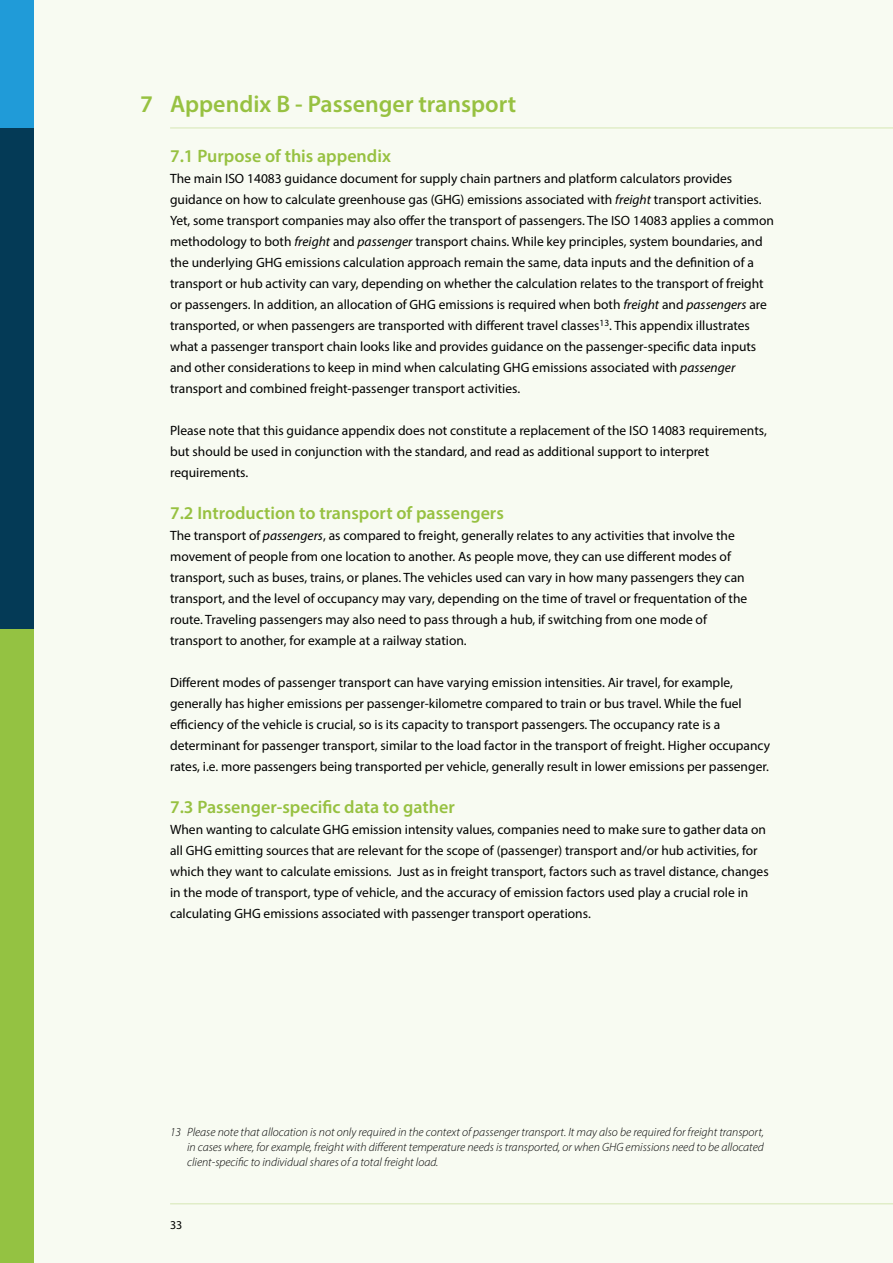
<style>
.page{position:relative;width:893px;height:1263px;background:#fff}
.page>*{position:absolute;margin:0;border:0;box-sizing:border-box;transform-origin:0 0}
.t1{font:600 24px "Myriad Pro";color:#97c141}
.t2{font:600 18px "Myriad Pro";color:#97c141}
.t3{font:13.5px/21px "Myriad Pro";color:#000}
.t4{font:italic 300 12px/15px "Myriad Pro";color:#000;text-align:justify}
.t5{font:12px "Myriad Pro";color:#000}
.s1{font-style:italic}
</style>
<div class="page">
<div style="left:34px;top:0;width:859px;height:1263px;background:#f8fbf2"></div>
<hr style="left:170px;top:1203px;width:723px;height:1px;background:#d5e6b3">
<div style="left:0;top:128px;width:34px;height:501px;background:#043a56"></div>
<div style="left:0;top:629px;width:34px;height:634px;background:#94c242"></div>
<div style="left:0;top:0;width:34px;height:128px;background:#209bd8"></div>
<hr style="left:170px;top:128px;width:723px;height:1px;background:#d5e6b3">
<h1 class="t1" style="left:140px;top:88px;width:14px">7</h1>
<h1 class="t1" style="left:170px;top:88px;width:348px">Appendix B - Passenger transport</h1>
<h2 class="t2" style="left:170px;top:145px;width:222px">7.1 Purpose of this appendix</h2>
<p class="t3" style="left:170px;top:168px;width:605px">The main ISO 14083 guidance document for supply chain partners and platform calculators provides guidance on how to calculate greenhouse gas (GHG) emissions associated with <span class="s1">freight</span> transport activities.<br>Yet, some transport companies may also offer the transport of passengers. The ISO 14083 applies a common methodology to both <span class="s1">freight</span> and <span class="s1">passenger</span> transport chains. While key principles, system boundaries, and the underlying GHG emissions calculation approach remain the same, data inputs and the definition of a transport or hub activity can vary, depending on whether the calculation relates to the transport of freight or passengers. In addition, an allocation of GHG emissions is required when both <span class="s1">freight</span> and <span class="s1">passengers</span> are transported, or when passengers are transported with different travel classes<sup>13</sup>. This appendix illustrates what a passenger transport chain looks like and provides guidance on the passenger-specific data inputs and other considerations to keep in mind when calculating GHG emissions associated with <span class="s1">passenger </span>transport and combined freight-passenger transport activities.</p>
<p class="t3" style="left:170px;top:420px;width:598px">Please note that this guidance appendix does not constitute a replacement of the ISO 14083 requirements, but should be used in conjunction with the standard, and read as additional support to interpret requirements.</p>
<h2 class="t2" style="left:170px;top:502px;width:335px">7.2 Introduction to transport of passengers</h2>
<p class="t3" style="left:170px;top:525px;width:579px">The transport of <span class="s1">passengers</span>, as compared to freight, generally relates to any activities that involve the movement of people from one location to another. As people move, they can use different modes of transport, such as buses, trains, or planes. The vehicles used can vary in how many passengers they can transport, and the level of occupancy may vary, depending on the time of travel or frequentation of the route. Traveling passengers may also need to pass through a hub, if switching from one mode of transport to another, for example at a railway station.</p>
<p class="t3" style="left:170px;top:672px;width:602px">Different modes of passenger transport can have varying emission intensities. Air travel, for example, generally has higher emissions per passenger-kilometre compared to train or bus travel. While the fuel efficiency of the vehicle is crucial, so is its capacity to transport passengers. The occupancy rate is a determinant for passenger transport, similar to the load factor in the transport of freight. Higher occupancy rates, i.e. more passengers being transported per vehicle, generally result in lower emissions per passenger.</p>
<h2 class="t2" style="left:170px;top:796px;width:286px">7.3 Passenger-specific data to gather</h2>
<p class="t3" style="left:170px;top:819px;width:600px">When wanting to calculate GHG emission intensity values, companies need to make sure to gather data on all GHG emitting sources that are relevant for the scope of (passenger) transport and/or hub activities, for which they want to calculate emissions. Just as in freight transport, factors such as travel distance, changes in the mode of transport, type of vehicle, and the accuracy of emission factors used play a crucial role in calculating GHG emissions associated with passenger transport operations.</p>
<p class="t4" style="left:187px;top:1124px;width:578px;text-indent:-17px">13 Please note that allocation is not only required in the context of passenger transport. It may also be required for freight transport, in cases where, for example, freight with different temperature needs is transported, or when GHG emissions need to be allocated client-specific to individual shares of a total freight load.</p>
<p class="t5" style="left:170px;top:1218px;width:14px">33</p>
</div>
